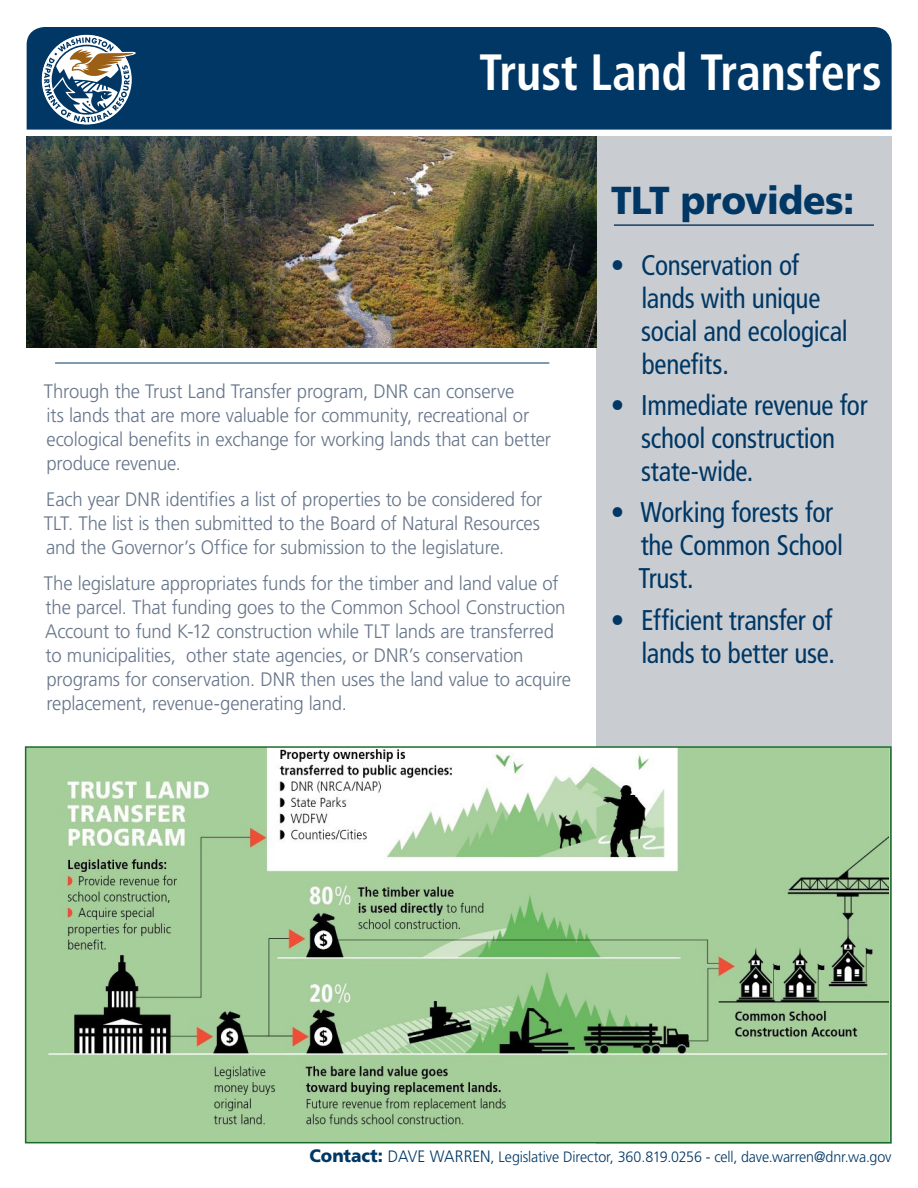
<style>
.page{position:relative;width:918px;height:1188px;background:#fff}
.page>*{position:absolute;margin:0;border:0;box-sizing:border-box;transform-origin:0 0}
.t1{font:700 condensed 51px "Frutiger LT Std";letter-spacing:-.005em;color:#fff;scale:.95 1}
.t2{font:900 39px "Frutiger LT Std";letter-spacing:-.01em;color:#003764;scale:.95 1}
.t3{font:condensed 28.5px/33px "Frutiger LT Std";letter-spacing:-.01em;color:#003764;scale:.95 1}
.t4{font:300 19.5px/24px "Frutiger LT Std";letter-spacing:-.01em;color:#66758a;scale:.95 1}
.t5{font:300 15px "Frutiger LT Std";letter-spacing:-.01em;color:#003764;scale:.95 1}
.s1{font-weight:900;font-size:18px}
.s2{font-size:16.5px}
</style>
<div class="page">
<div style="left:596px;top:136px;width:296px;height:1007px;background:#c9cdd2"></div>
<div style="left:27px;top:27px;width:865px;height:103px;background:#003764"></div>
<svg style="left:40px;top:33px;width:96px;height:93px"></svg>
<hr style="left:55px;top:363px;width:494px;height:1px;background:#003764">
<img style="left:28px;top:749px;width:860px;height:391px">
<div style="left:25px;top:746px;width:867px;height:397px;border:2px solid #1a6c2a"></div>
<hr style="left:614px;top:224px;width:260px;height:2px;background:#11416a">
<img style="left:27px;top:136px;width:569px;height:212px">
<h1 class="t1" style="left:479px;top:42px;width:426px">Trust Land Transfers</h1>
<p class="t4" style="left:44px;top:380px;width:535px">Through the Trust Land Transfer program, DNR can conserve<br>its lands that are more valuable for community, recreational or ecological benefits in exchange for working lands that can better produce revenue.</p>
<p class="t4" style="left:44px;top:488px;width:526px">Each year DNR identifies a list of properties to be considered for<br>TLT. The list is then submitted to the Board of Natural Resources and the Governor’s Office for submission to the legislature.</p>
<p class="t4" style="left:44px;top:572px;width:557px">The legislature appropriates funds for the timber and land value of the parcel. That funding goes to the Common School Construction Account to fund K-12 construction while TLT lands are transferred to municipalities, other state agencies, or DNR’s conservation programs for conservation. DNR then uses the land value to acquire replacement, revenue-generating land.</p>
<h2 class="t2" style="left:611px;top:177px;width:258px">TLT provides:</h2>
<h3 class="t3" style="left:641px;top:249px;width:219px;text-indent:-30px">• Conservation of lands with unique social and ecological benefits.</h3>
<h3 class="t3" style="left:641px;top:389px;width:240px;text-indent:-30px">• Immediate revenue for school construction state-wide.</h3>
<h3 class="t3" style="left:638px;top:496px;width:217px;text-indent:-28px">• Working forests for the Common School<br>Trust.</h3>
<h3 class="t3" style="left:611px;top:603px;width:237px;text-align:right">• Efficient transfer of lands to better use.</h3>
<p class="t5" style="left:310px;top:1148px;width:614px"><span class="s1">Contact:</span> <span class="s2">DAVE WARREN</span>, Legislative Director, 360.819.0256 - cell, dave.warren@dnr.wa.gov</p>
</div>
